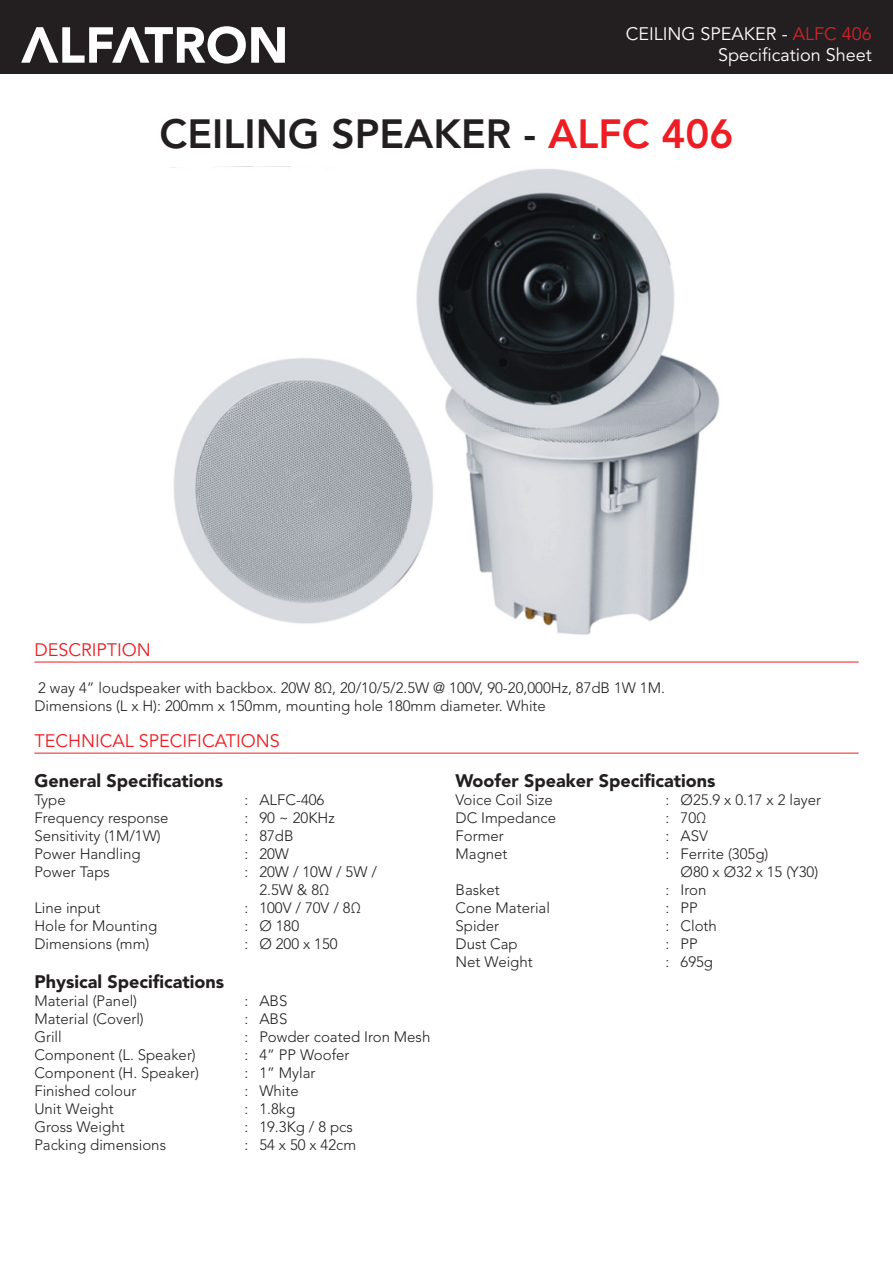
<style>
.page{position:relative;width:893px;height:1263px;background:#fff}
.page>*{position:absolute;margin:0;border:0;box-sizing:border-box;transform-origin:0 0}
.t1{font:800 40.5px "Avenir LT Std";color:#231f20}
.t2{font:900 18px "Avenir LT Std";color:#231f20}
.t3{font:18px/21.6px "Avenir LT Std";color:#fff;text-align:right}
.t4{font:18px "Avenir LT Std";color:#ee1d23}
.t5{font:300 15px "Avenir LT Std";color:#231f20}
.s1{color:#d1232a}
.s2{color:#ee1d23}
</style>
<div class="page">
<div style="left:0;top:0;width:893px;height:74px;background:#231f20"></div>
<svg style="left:21px;top:26px;width:264px;height:38px"></svg>
<hr style="left:34px;top:662px;width:825px;height:1px;background:#ee1d23">
<hr style="left:34px;top:753px;width:825px;height:1px;background:#ee1d23">
<img style="left:170px;top:167px;width:550px;height:468px">
<p class="t3" style="left:626px;top:23px;width:247px">CEILING SPEAKER - <span class="s1">ALFC 406<br></span>Specification Sheet</p>
<p class="t1" style="left:160px;top:110px;width:575px">CEILING SPEAKER - <span class="s2">ALFC 406</span></p>
<p class="t4" style="left:34px;top:639px;width:118px">DESCRIPTION</p>
<p class="t5" style="left:38px;top:679px;width:628px">2 way 4” loudspeaker with backbox. 20W 8Ω, 20/10/5/2.5W @ 100V, 90-20,000Hz, 87dB 1W 1M.</p>
<p class="t5" style="left:34px;top:697px;width:513px">Dimensions (L x H): 200mm x 150mm, mounting hole 180mm diameter. White</p>
<p class="t4" style="left:34px;top:731px;width:247px">TECHNICAL SPECIFICATIONS</p>
<p class="t2" style="left:34px;top:769px;width:190px">General Specifications</p>
<p class="t5" style="left:34px;top:791px;width:33px">Type</p>
<p class="t5" style="left:244px;top:791px;width:82px">: ALFC-406</p>
<p class="t5" style="left:34px;top:809px;width:136px">Frequency response</p>
<p class="t5" style="left:244px;top:809px;width:92px">: 90 ~ 20KHz</p>
<p class="t5" style="left:34px;top:827px;width:128px">Sensitivity (1M/1W)</p>
<p class="t5" style="left:244px;top:827px;width:51px">: 87dB</p>
<p class="t5" style="left:34px;top:845px;width:108px">Power Handling</p>
<p class="t5" style="left:244px;top:845px;width:46px">: 20W</p>
<p class="t5" style="left:34px;top:863px;width:77px">Power Taps</p>
<p class="t5" style="left:244px;top:863px;width:134px">: 20W / 10W / 5W /</p>
<p class="t5" style="left:259px;top:881px;width:71px">2.5W &amp; 8Ω</p>
<p class="t5" style="left:34px;top:899px;width:68px">Line input</p>
<p class="t5" style="left:244px;top:899px;width:118px">: 100V / 70V / 8Ω</p>
<p class="t5" style="left:34px;top:917px;width:124px">Hole for Mounting</p>
<p class="t5" style="left:244px;top:917px;width:56px">: Ø 180</p>
<p class="t5" style="left:34px;top:935px;width:117px">Dimensions (mm)</p>
<p class="t5" style="left:244px;top:935px;width:95px">: Ø 200 x 150</p>
<p class="t2" style="left:34px;top:971px;width:191px">Physical Specifications</p>
<p class="t5" style="left:34px;top:992px;width:104px">Material (Panel)</p>
<p class="t5" style="left:244px;top:992px;width:45px">: ABS</p>
<p class="t5" style="left:34px;top:1010px;width:111px">Material (Coverl)</p>
<p class="t5" style="left:244px;top:1010px;width:45px">: ABS</p>
<p class="t5" style="left:34px;top:1028px;width:29px">Grill</p>
<p class="t5" style="left:244px;top:1028px;width:187px">: Powder coated Iron Mesh</p>
<p class="t5" style="left:34px;top:1046px;width:163px">Component (L. Speaker)</p>
<p class="t5" style="left:244px;top:1046px;width:107px">: 4” PP Woofer</p>
<p class="t5" style="left:34px;top:1064px;width:166px">Component (H. Speaker)</p>
<p class="t5" style="left:244px;top:1064px;width:73px">: 1” Mylar</p>
<p class="t5" style="left:34px;top:1082px;width:103px">Finished colour</p>
<p class="t5" style="left:244px;top:1082px;width:56px">: White</p>
<p class="t5" style="left:34px;top:1100px;width:81px">Unit Weight</p>
<p class="t5" style="left:244px;top:1100px;width:52px">: 1.8kg</p>
<p class="t5" style="left:34px;top:1118px;width:92px">Gross Weight</p>
<p class="t5" style="left:244px;top:1118px;width:110px">: 19.3Kg / 8 pcs</p>
<p class="t5" style="left:34px;top:1136px;width:133px">Packing dimensions</p>
<p class="t5" style="left:244px;top:1136px;width:113px">: 54 x 50 x 42cm</p>
<p class="t2" style="left:456px;top:769px;width:261px">Woofer Speaker Specifications</p>
<p class="t5" style="left:456px;top:791px;width:99px">Voice Coil Size</p>
<p class="t5" style="left:666px;top:791px;width:157px">: Ø25.9 x 0.17 x 2 layer</p>
<p class="t5" style="left:456px;top:809px;width:102px">DC Impedance</p>
<p class="t5" style="left:666px;top:809px;width:42px">: 70Ω</p>
<p class="t5" style="left:456px;top:827px;width:50px">Former</p>
<p class="t5" style="left:666px;top:827px;width:44px">: ASV</p>
<p class="t5" style="left:456px;top:845px;width:53px">Magnet</p>
<p class="t5" style="left:666px;top:845px;width:104px">: Ferrite (305g)</p>
<p class="t5" style="left:681px;top:863px;width:139px">Ø80 x Ø32 x 15 (Y30)</p>
<p class="t5" style="left:456px;top:881px;width:46px">Basket</p>
<p class="t5" style="left:666px;top:881px;width:42px">: Iron</p>
<p class="t5" style="left:456px;top:899px;width:96px">Cone Material</p>
<p class="t5" style="left:666px;top:899px;width:34px">: PP</p>
<p class="t5" style="left:456px;top:917px;width:45px">Spider</p>
<p class="t5" style="left:666px;top:917px;width:53px">: Cloth</p>
<p class="t5" style="left:456px;top:935px;width:64px">Dust Cap</p>
<p class="t5" style="left:666px;top:935px;width:34px">: PP</p>
<p class="t5" style="left:456px;top:953px;width:79px">Net Weight</p>
<p class="t5" style="left:666px;top:953px;width:49px">: 695g</p>
</div>
